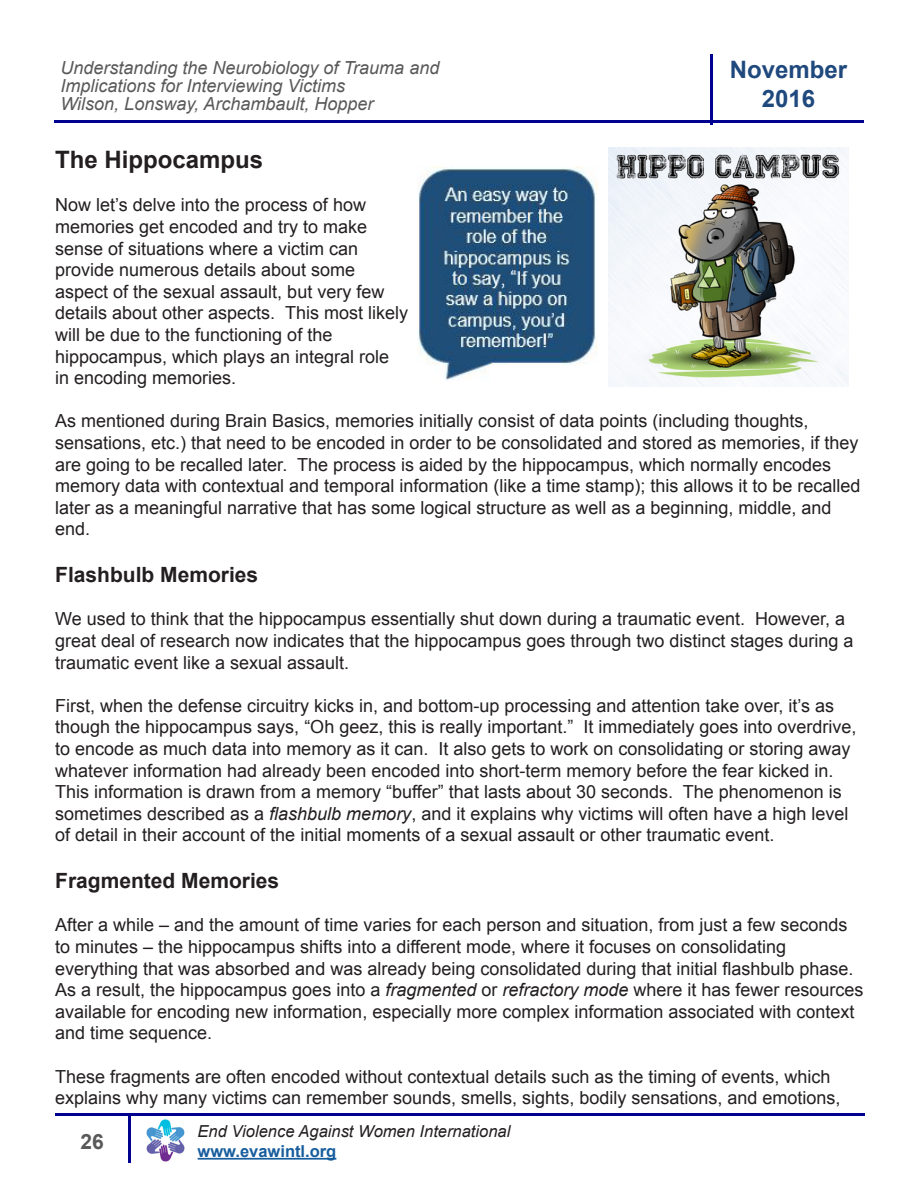
<style>
.page{position:relative;width:918px;height:1188px;background:#fff}
.page>*{position:absolute;margin:0;border:0;box-sizing:border-box;transform-origin:0 0}
.t1{font:700 24px "Arial";color:#231f20}
.t2{font:700 24px/28.8px "Arial";color:#1f497d;text-align:center}
.t3{font:700 21px "Arial";color:#231f20}
.t4{font:700 21px "Arial";color:#595959}
.t5{font:18px/21.6px "Arial";color:#231f20}
.t6{font:italic 18px/18px "Arial";color:#595959}
.t7{font:italic 16.5px "Arial";color:#231f20}
.t8{font:700 16.5px "Arial";color:#175d9e}
.s1{font-style:italic}
</style>
<div class="page">
<hr style="left:54px;top:121px;width:810px;height:2px;background:#000090">
<hr style="left:55px;top:1113px;width:810px;height:2px;background:#000090">
<hr style="left:129px;top:1115px;width:2px;height:48px;background:#000090">
<img style="left:146px;top:1120px;width:39px;height:42px">
<hr style="left:198px;top:1158px;width:138px;height:2px;background:#175d9e">
<hr style="left:711px;top:54px;width:2px;height:70px;background:#000090">
<img style="left:418px;top:167px;width:180px;height:214px">
<img style="left:609px;top:148px;width:239px;height:239px">
<p class="t6" style="left:60px;top:59px;width:380px">Understanding the Neurobiology of Trauma and<br>Implications for Interviewing Victims<br>Wilson, Lonsway, Archambault, Hopper</p>
<h1 class="t2" style="left:730px;top:56px;width:119px">November<br>2016</h1>
<p class="t1" style="left:55px;top:144px;width:210px">The Hippocampus</p>
<p class="t5" style="left:55px;top:194px;width:312px">Now let’s delve into the process of how</p>
<p class="t5" style="left:55px;top:216px;width:314px">memories get encoded and try to make</p>
<p class="t5" style="left:55px;top:238px;width:305px">sense of situations where a victim can</p>
<p class="t5" style="left:55px;top:259px;width:302px">provide numerous details about some</p>
<p class="t5" style="left:55px;top:281px;width:331px">aspect of the sexual assault, but very few</p>
<p class="t5" style="left:55px;top:302px;width:354px">details about other aspects. This most likely</p>
<p class="t5" style="left:55px;top:324px;width:279px">will be due to the functioning of the</p>
<p class="t5" style="left:55px;top:346px;width:336px">hippocampus, which plays an integral role</p>
<p class="t5" style="left:55px;top:367px;width:183px">in encoding memories.</p>
<p class="t5" style="left:55px;top:410px;width:755px">As mentioned during Brain Basics, memories initially consist of data points (including thoughts,</p>
<p class="t5" style="left:55px;top:432px;width:807px">sensations, etc.) that need to be encoded in order to be consolidated and stored as memories, if they are going to be recalled later. The process is aided by the hippocampus, which normally encodes memory data with contextual and temporal information (like a time stamp); this allows it to be recalled later as a meaningful narrative that has some logical structure as well as a beginning, middle, and end.</p>
<p class="t3" style="left:55px;top:561px;width:205px">Flashbulb Memories</p>
<p class="t5" style="left:55px;top:608px;width:800px">We used to think that the hippocampus essentially shut down during a traumatic event. However, a great deal of research now indicates that the hippocampus goes through two distinct stages during a traumatic event like a sexual assault.</p>
<p class="t5" style="left:55px;top:695px;width:803px">First, when the defense circuitry kicks in, and bottom-up processing and attention take over, it’s as though the hippocampus says, “Oh geez, this is really important.” It immediately goes into overdrive, to encode as much data into memory as it can. It also gets to work on consolidating or storing away whatever information had already been encoded into short-term memory before the fear kicked in.<br>This information is drawn from a memory “buffer” that lasts about 30 seconds. The phenomenon is sometimes described as a <span class="s1">flashbulb memory</span>, and it explains why victims will often have a high level of detail in their account of the initial moments of a sexual assault or other traumatic event.</p>
<p class="t3" style="left:55px;top:867px;width:226px">Fragmented Memories</p>
<p class="t5" style="left:55px;top:914px;width:794px">After a while – and the amount of time varies for each person and situation, from just a few seconds to minutes – the hippocampus shifts into a different mode, where it focuses on consolidating</p>
<p class="t5" style="left:55px;top:958px;width:810px">everything that was absorbed and was already being consolidated during that initial flashbulb phase.<br>As a result, the hippocampus goes into a <span class="s1">fragmented</span> or <span class="s1">refractory mode</span> where it has fewer resources available for encoding new information, especially more complex information associated with context and time sequence.</p>
<p class="t5" style="left:55px;top:1066px;width:777px">These fragments are often encoded without contextual details such as the timing of events, which</p>
<p class="t5" style="left:55px;top:1087px;width:787px">explains why many victims can remember sounds, smells, sights, bodily sensations, and emotions,</p>
<p class="t4" style="left:81px;top:1127px;width:25px">26</p>
<p class="t7" style="left:198px;top:1121px;width:314px">End Violence Against Women International</p>
<p class="t8" style="left:198px;top:1140px;width:140px">www.evawintl.org</p>
</div>
